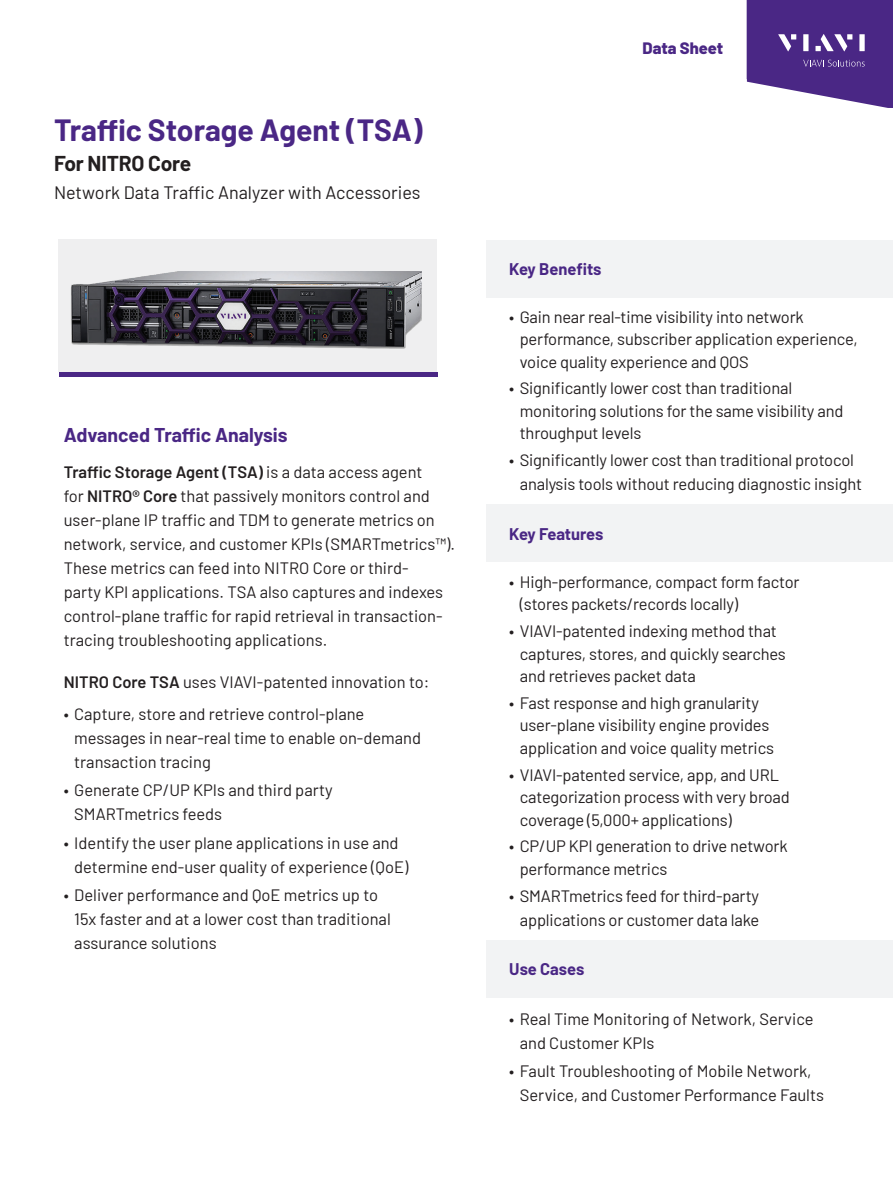
<style>
.page{position:relative;width:893px;height:1191px;background:#fff}
.page>*{position:absolute;margin:0;border:0;box-sizing:border-box;transform-origin:0 0}
.C-H1_category{font:700 30px "Barlow";color:#4a2785}
.H2_Product_Name_14_20{font:700 21px "Barlow";letter-spacing:-.01em;color:#231f20}
.B-H1_Heading_Purple_13_16{font:700 19.5px "Barlow";color:#4a2785}
.H3_Product_Descriptor_12_16{font:18px "Barlow";color:#231f20}
.Body_Copy{font:16.5px/24px "Barlow";letter-spacing:-.01em;color:#231f20}
.FB_-_H1_Features_Heading{font:700 16.5px "Barlow";letter-spacing:-.005em;color:#4a2785}
.t1{font:800 16.5px "Barlow";color:#4a2785}
.s1{font-weight:600}
</style>
<div class="page">
<svg style="left:747px;top:0;width:146px;height:108px;background:#664898"></svg>
<div style="left:487px;top:940px;width:406px;height:58px;background:#f2f3f4"></div>
<div style="left:487px;top:503px;width:406px;height:58px;background:#f2f3f4"></div>
<div style="left:487px;top:240px;width:406px;height:58px;background:#f2f3f4"></div>
<div style="left:58px;top:239px;width:379px;height:133px;background:#efeff0"></div>
<img style="left:71px;top:271px;width:351px;height:78px">
<hr style="left:59px;top:372px;width:379px;height:4px;background:#4a2785">
<p class="C-H1_category" style="left:54px;top:107px;width:370px">Traffic Storage Agent (TSA)</p>
<p class="H2_Product_Name_14_20" style="left:54px;top:147px;width:139px">For NITRO Core</p>
<p class="H3_Product_Descriptor_12_16" style="left:54px;top:179px;width:368px">Network Data Traffic Analyzer with Accessories</p>
<p class="B-H1_Heading_Purple_13_16" style="left:64px;top:420px;width:225px">Advanced Traffic Analysis</p>
<p class="Body_Copy" style="left:64px;top:459px;width:393px"><span class="s1">Traffic Storage Agent (TSA)</span> is a data access agent<br>for <span class="s1">NITRO® Core</span> that passively monitors control and user-plane IP traffic and TDM to generate metrics on network, service, and customer KPIs (SMARTmetrics™).<br>These metrics can feed into NITRO Core or third-<br>party KPI applications. TSA also captures and indexes control-plane traffic for rapid retrieval in transaction&shy;tracing troubleshooting applications.</p>
<p class="Body_Copy" style="left:64px;top:668px;width:367px"><span class="s1">NITRO Core TSA</span> uses VIAVI-patented innovation to:</p>
<p class="Body_Copy" style="left:74px;top:701px;width:348px;text-indent:-10px">• Capture, store and retrieve control-plane messages in near-real time to enable on-demand transaction tracing</p>
<p class="Body_Copy" style="left:74px;top:777px;width:260px;text-indent:-10px">• Generate CP/UP KPIs and third party<br>SMARTmetrics feeds</p>
<p class="Body_Copy" style="left:74px;top:829px;width:336px;text-indent:-10px">• Identify the user plane applications in use and determine end-user quality of experience (QoE)</p>
<p class="Body_Copy" style="left:74px;top:881px;width:318px;text-indent:-10px">• Deliver performance and QoE metrics up to<br>15x faster and at a lower cost than traditional assurance solutions</p>
<p class="t1" style="left:643px;top:35px;width:82px">Data Sheet</p>
<p class="FB_-_H1_Features_Heading" style="left:509px;top:256px;width:94px">Key Benefits</p>
<p class="Body_Copy" style="left:520px;top:304px;width:339px;line-height:22.5px;text-indent:-10px">• Gain near real-time visibility into network performance, subscriber application experience, voice quality experience and QOS</p>
<p class="Body_Copy" style="left:520px;top:376px;width:325px;line-height:22.5px;text-indent:-10px">• Significantly lower cost than traditional monitoring solutions for the same visibility and throughput levels</p>
<p class="Body_Copy" style="left:520px;top:447px;width:344px;text-indent:-10px">• Significantly lower cost than traditional protocol analysis tools without reducing diagnostic insight</p>
<p class="FB_-_H1_Features_Heading" style="left:509px;top:521px;width:96px">Key Features</p>
<p class="Body_Copy" style="left:520px;top:569px;width:281px;line-height:22.5px;text-indent:-10px">• High-performance, compact form factor (stores packets/records locally)</p>
<p class="Body_Copy" style="left:520px;top:618px;width:268px;line-height:22.5px;text-indent:-10px">• VIAVI-patented indexing method that captures, stores, and quickly searches and retrieves packet data</p>
<p class="Body_Copy" style="left:520px;top:690px;width:256px;line-height:22.5px;text-indent:-10px">• Fast response and high granularity user-plane visibility engine provides application and voice quality metrics</p>
<p class="Body_Copy" style="left:520px;top:762px;width:272px;line-height:22.5px;text-indent:-10px">• VIAVI-patented service, app, and URL categorization process with very broad coverage (5,000+ applications)</p>
<p class="Body_Copy" style="left:520px;top:834px;width:269px;line-height:22.5px;text-indent:-10px">• CP/UP KPI generation to drive network performance metrics</p>
<p class="Body_Copy" style="left:509px;top:882px;width:252px;text-align:right">• SMARTmetrics feed for third-party applications or customer data lake</p>
<p class="FB_-_H1_Features_Heading" style="left:509px;top:957px;width:77px">Use Cases</p>
<p class="Body_Copy" style="left:520px;top:1005px;width:295px;text-indent:-10px">• Real Time Monitoring of Network, Service and Customer KPIs</p>
<p class="Body_Copy" style="left:520px;top:1057px;width:306px;text-indent:-10px">• Fault Troubleshooting of Mobile Network,<br>Service, and Customer Performance Faults</p>
</div>
